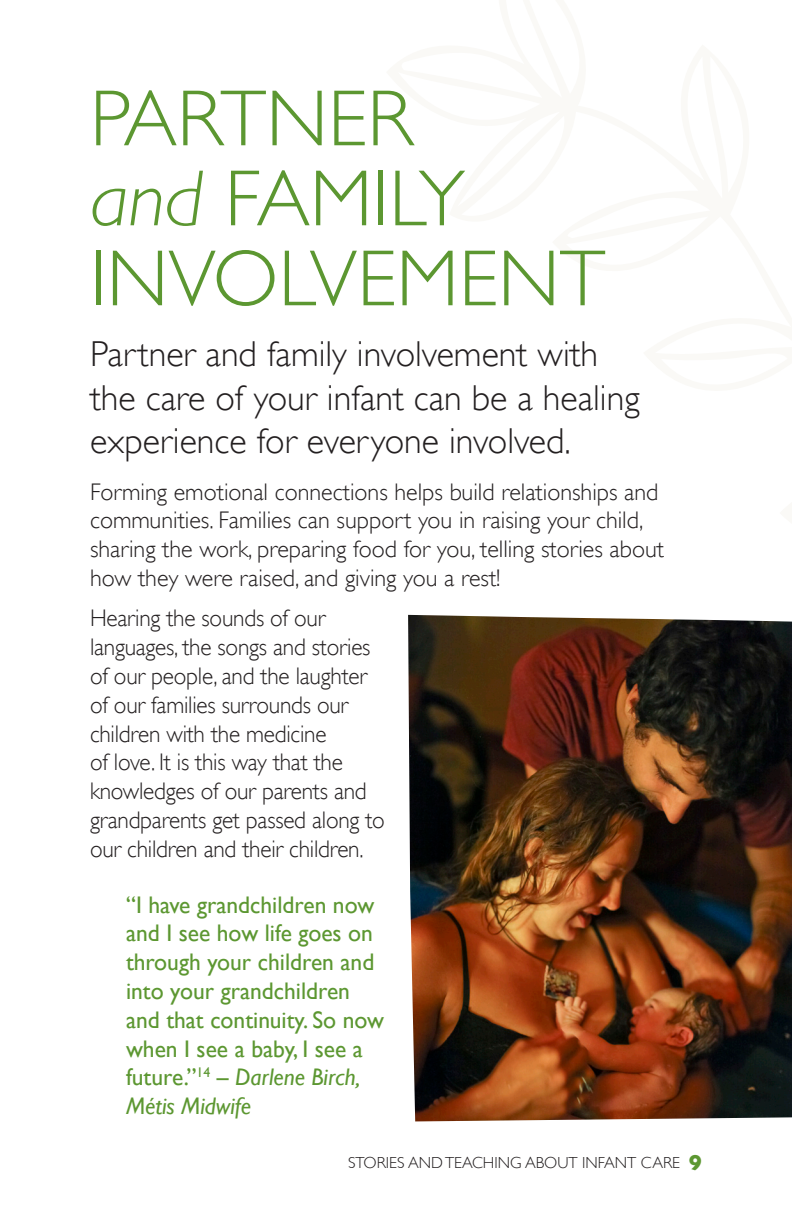
<style>
.page{position:relative;width:792px;height:1224px;background:#fff}
.page>*{position:absolute;margin:0;border:0;box-sizing:border-box;transform-origin:0 0}
.Header_1{font:300 80px/80px "Gill Sans";color:#5c9731}
.First_Words{font:300 36px/43.2px "Gill Sans";color:#231f20}
.Body{font:300 24px/28.8px "Gill Sans";letter-spacing:-.01em;color:#231f20}
.White_Quote{font:24px/28.8px "Gill Sans";color:#5c9731}
.Pull_Quote{font:300 16px "Gill Sans";color:#231f20}
.s1{font-style:italic}
.s2{font-weight:700;font-size:22px;color:#5c9731}
</style>
<div class="page">
<img style="left:408px;top:615px;width:384px;height:506px">
<p class="Header_1" style="left:90px;top:79px;width:517px">PARTNER<br><span class="s1">and</span> FAMILY<br>INVOLVEMENT</p>
<p class="First_Words" style="left:90px;top:333px;width:551px">Partner and family involvement with the care of your infant can be a healing experience for everyone involved.</p>
<p class="Body" style="left:90px;top:477px;width:576px">Forming emotional connections helps build relationships and communities. Families can support you in raising your child, sharing the work, preparing food for you, telling stories about how they were raised, and giving you a rest!</p>
<p class="Body" style="left:90px;top:604px;width:296px">Hearing the sounds of our languages, the songs and stories of our people, and the laughter of our families surrounds our children with the medicine<br>of love. It is this way that the knowledges of our parents and grandparents get passed along to our children and their children.</p>
<p class="White_Quote" style="left:126px;top:890px;width:260px">“I have grandchildren now and I see how life goes on through your children and into your grandchildren and that continuity. So now when I see a baby, I see a future.”<sup>14</sup> – <span class="s1">Darlene Birch,<br>Métis Midwife</span></p>
<p class="Pull_Quote" style="left:348px;top:1154px;width:355px">STORIES AND TEACHING ABOUT INFANT CARE <span class="s2">9</span></p>
</div>
